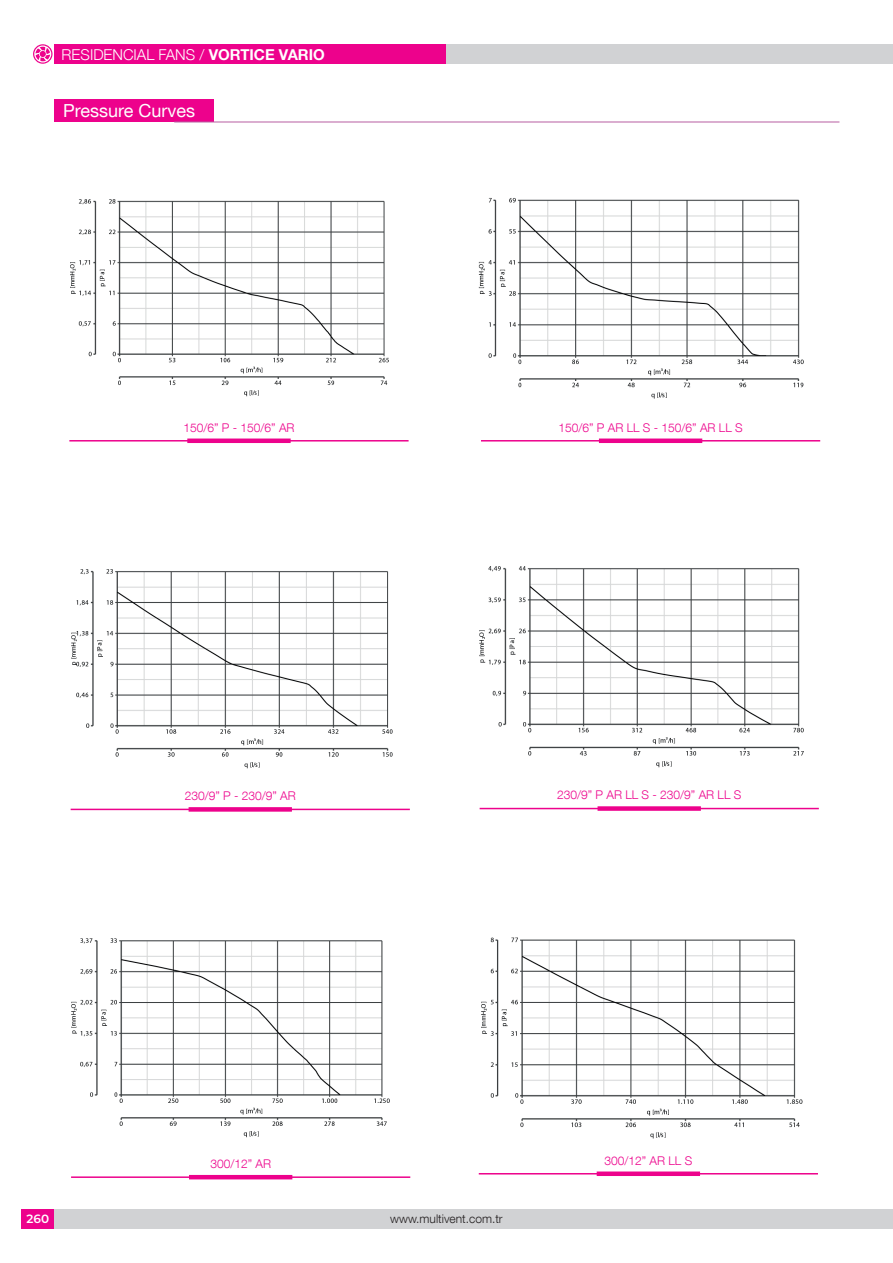
<style>
.page{position:relative;width:893px;height:1263px;background:#fff}
.page>*{position:absolute;margin:0;border:0;box-sizing:border-box;transform-origin:0 0}
.t1{font:18px "Helvetica Neue LT Std";color:#fff}
.t2{font:300 15px "Helvetica Neue LT Std";color:#fff}
.t3{font:300 12px "Helvetica Neue LT Std";color:#ed028c}
.t4{font:300 12px "Helvetica Neue LT Std";color:#231f20}
.t5{font:600 12px "Montserrat";color:#fff}
.s1{font-weight:700}
</style>
<div class="page">
<div style="left:54px;top:1209px;width:839px;height:19px;background:#d1d2d4"></div>
<div style="left:22px;top:1209px;width:32px;height:19px;background:#ed028c"></div>
<div style="left:54px;top:44px;width:392px;height:20px;background:#ed028c"></div>
<svg style="left:33px;top:44px;width:20px;height:20px"></svg>
<div style="left:446px;top:44px;width:447px;height:20px;background:#d1d2d4"></div>
<img style="left:478px;top:198px;width:326px;height:201px">
<hr style="left:481px;top:440px;width:339px;height:1px;background:#ed028c">
<div style="left:599px;top:438px;width:103px;height:5px;background:#ed028c"></div>
<img style="left:479px;top:566px;width:325px;height:202px">
<hr style="left:480px;top:808px;width:339px;height:1px;background:#ed028c">
<div style="left:598px;top:806px;width:103px;height:5px;background:#ed028c"></div>
<img style="left:481px;top:937px;width:322px;height:202px">
<hr style="left:479px;top:1173px;width:339px;height:1px;background:#ed028c">
<div style="left:597px;top:1171px;width:103px;height:5px;background:#ed028c"></div>
<img style="left:70px;top:199px;width:319px;height:198px">
<hr style="left:69px;top:440px;width:340px;height:1px;background:#ed028c">
<div style="left:187px;top:438px;width:104px;height:5px;background:#ed028c"></div>
<img style="left:71px;top:569px;width:322px;height:200px">
<hr style="left:71px;top:809px;width:339px;height:1px;background:#ed028c">
<div style="left:189px;top:807px;width:103px;height:5px;background:#ed028c"></div>
<img style="left:71px;top:938px;width:319px;height:200px">
<hr style="left:71px;top:1176px;width:339px;height:2px;background:#ed028c">
<hr style="left:189px;top:1175px;width:103px;height:4px;background:#ed028c">
<div style="left:54px;top:100px;width:160px;height:22px;background:#ed028c"></div>
<hr style="left:174px;top:122px;width:665px;height:1px;background:#b75da1">
<p class="t2" style="left:62px;top:45px;width:265px">RESIDENCIAL FANS / <span class="s1">VORTICE VARIO</span></p>
<h1 class="t1" style="left:63px;top:100px;width:134px">Pressure Curves</h1>
<p class="t3" style="left:183px;top:420px;width:113px">150/6” P - 150/6” AR</p>
<p class="t3" style="left:558px;top:420px;width:186px">150/6” P AR LL S - 150/6” AR LL S</p>
<p class="t3" style="left:185px;top:788px;width:113px">230/9” P - 230/9” AR</p>
<p class="t3" style="left:557px;top:788px;width:186px">230/9” P AR LL S - 230/9” AR LL S</p>
<p class="t3" style="left:210px;top:1156px;width:62px">300/12” AR</p>
<p class="t5" style="left:27px;top:1211px;width:24px">260</p>
<p class="t4" style="left:390px;top:1211px;width:114px">www.multivent.com.tr</p>
<p class="t3" style="left:604px;top:1153px;width:89px">300/12” AR LL S</p>
</div>
